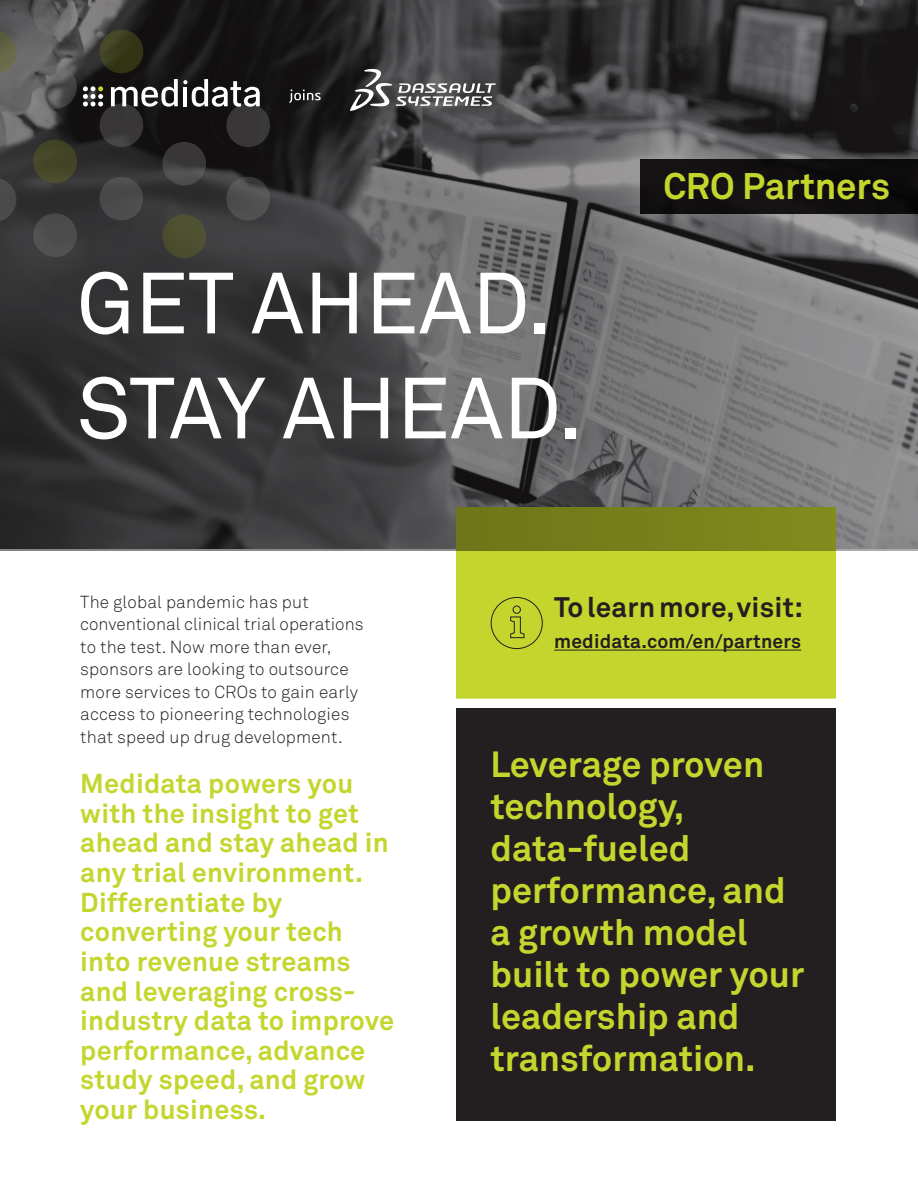
<style>
.page{position:relative;width:918px;height:1188px;background:#fff}
.page>*{position:absolute;margin:0;border:0;box-sizing:border-box;transform-origin:0 0}
.Title_-_FS___CS{font:85.5px/105px "Akkurat Std";color:#fff}
.Footnote_Source{font:700 36.6px "Akkurat Std";letter-spacing:-.005em;color:#c4d62e}
.t1{font:700 36px/42px "Akkurat Std";color:#c4d62e}
.Body_copy{font:700 27.9px "Akkurat Std";letter-spacing:.01em;color:#231f20}
.Body_copy-2{font:700 27px/29.7px "Akkurat Std";letter-spacing:.01em;color:#c4d62e}
.Body_copy-3{font:700 19.2px "Akkurat Std";letter-spacing:.01em;color:#231f20}
.Body_copy-4{font:300 17.25px/22.5px "Akkurat Std";letter-spacing:.01em;color:#231f20}
</style>
<div class="page">
<div style="left:456px;top:508px;width:380px;height:191px;background:#c4d62e"></div>
<hr style="left:554px;top:650px;width:247px;height:1px;background:#231f20">
<svg style="left:490px;top:597px;width:53px;height:53px"></svg>
<svg style="left:0;top:0;width:918px;height:551px;background:#4f4e4c"></svg>
<svg style="left:350px;top:69px;width:146px;height:42px;background:#69696a"></svg>
<svg style="left:83px;top:86px;width:20px;height:20px"></svg>
<svg style="left:111px;top:79px;width:149px;height:28px"></svg>
<svg style="left:289px;top:90px;width:32px;height:13px"></svg>
<div style="left:456px;top:708px;width:380px;height:412px;background:#231f20"></div>
<div style="left:640px;top:159px;width:278px;height:55px;background:#100e0f"></div>
<p class="Title_-_FS___CS" style="left:77px;top:251px;width:508px">GET AHEAD.<br>STAY AHEAD.</p>
<p class="Footnote_Source" style="left:663px;top:163px;width:228px">CRO Partners</p>
<p class="Body_copy-4" style="left:80px;top:590px;width:285px">The global pandemic has put conventional clinical trial operations to the test. Now more than ever, sponsors are looking to outsource more services to CROs to gain early access to pioneering technologies that speed up drug development.</p>
<p class="Body_copy-2" style="left:80px;top:769px;width:315px">Medidata powers you with the insight to get ahead and stay ahead in any trial environment.<br>Differentiate by converting your tech into revenue streams and leveraging cross&shy;industry data to improve performance, advance study speed, and grow your business.</p>
<p class="Body_copy" style="left:554px;top:590px;width:251px">To learn more, visit:</p>
<p class="Body_copy-3" style="left:554px;top:629px;width:249px">medidata.com/en/partners</p>
<p class="t1" style="left:490px;top:743px;width:315px">Leverage proven technology, data-fueled performance, and a growth model built to power your leadership and transformation.</p>
</div>
